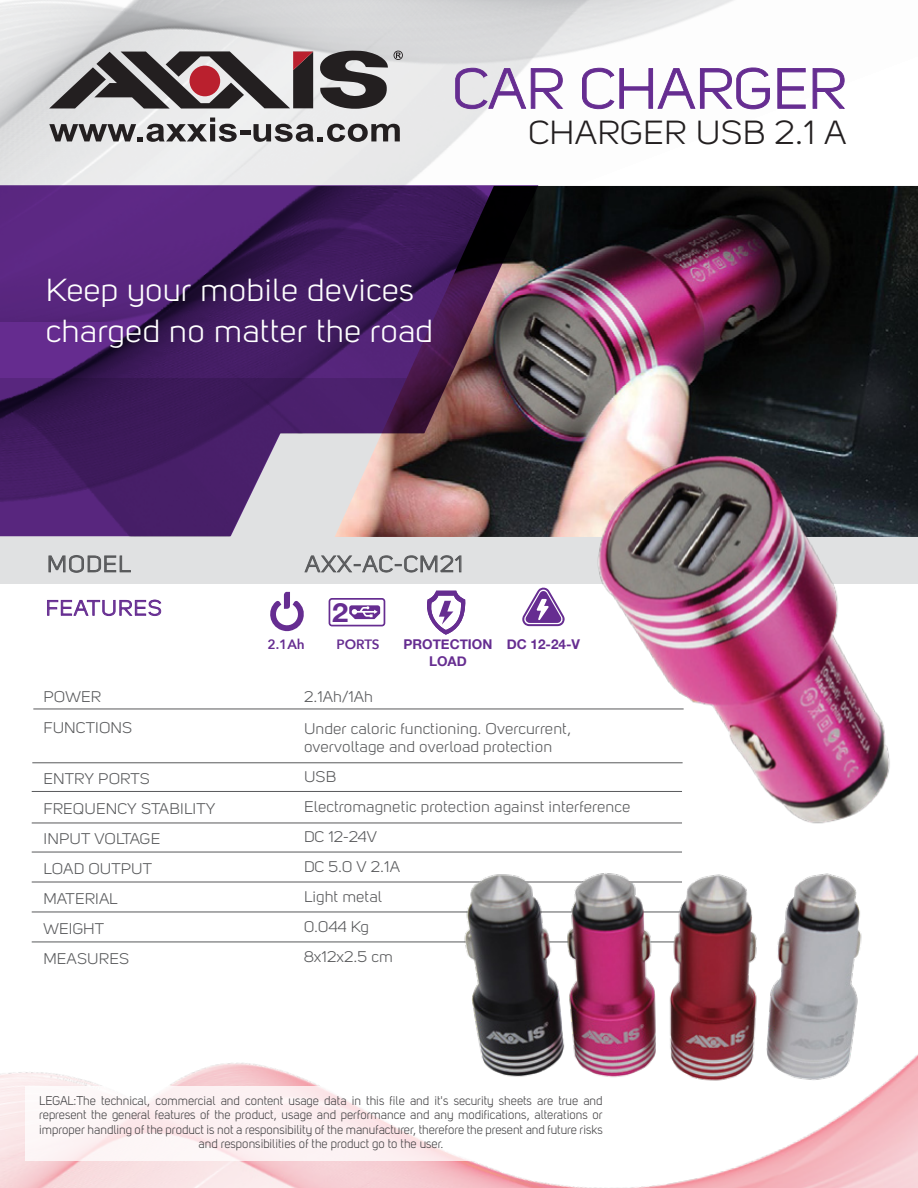
<style>
.page{position:relative;width:918px;height:1188px;background:#fff}
.page>*{position:absolute;margin:0;border:0;box-sizing:border-box;transform-origin:0 0}
.t1{font:55.95px "Kiye Sans";color:#662d91;scale:1.1 1}
.t2{font:33px "Kiye Sans";letter-spacing:.005em;color:#231f20;scale:1.1 1}
.t3{font:31.5px/40.5px "Kiye Sans";letter-spacing:.005em;color:#fff;scale:1.1 1}
.t4{font:700 26.4px "Helvetica Neue";color:#662d91;scale:1.1 1}
.t5{font:22.5px "Kiye Sans";letter-spacing:.05em;color:#58595b;scale:1.1 1}
.t6{font:21px "Kiye Sans";letter-spacing:.05em;color:#662d91;scale:1.1 1}
.t7{font:15.3px/30px "Kiye Sans";letter-spacing:.005em;color:#58595b;scale:1.1 1}
.t8{font:700 13.5px/16.2px "Helvetica Neue";color:#662d91;text-align:center}
.t9{font:600 13.5px "Avenir Next";letter-spacing:-.005em;color:#662d91}
.t10{font:12.45px/14.5px "Kiye Sans";color:#414042;text-align:center}
</style>
<div class="page">
<div style="left:0;top:378px;width:918px;height:206px;background:#e0e1e2"></div>
<img style="left:0;top:1054px;width:918px;height:133px">
<img style="left:0;top:0;width:813px;height:186px">
<svg style="left:25px;top:1086px;width:591px;height:74px;fill:#fdf6f7"></svg>
<svg style="left:47px;top:600px;width:114px;height:16px"></svg>
<svg style="left:49px;top:555px;width:82px;height:18px"></svg>
<svg style="left:305px;top:555px;width:156px;height:17px"></svg>
<svg style="left:49px;top:51px;width:339px;height:58px;background:#7e7a7b"></svg>
<svg style="left:394px;top:51px;width:9px;height:9px"></svg>
<div style="left:190px;top:66px;width:30px;height:30px;background:#ba202e;border-radius:50%"></div>
<svg style="left:49px;top:118px;width:188px;height:24px;background:#9c9a9b"></svg>
<div style="left:241px;top:130px;width:10px;height:5px;background:#231f20"></div>
<svg style="left:253px;top:124px;width:147px;height:18px;background:#878586"></svg>
<svg style="left:455px;top:68px;width:108px;height:41px"></svg>
<svg style="left:582px;top:67px;width:188px;height:42px"></svg>
<svg style="left:777px;top:68px;width:29px;height:41px"></svg>
<svg style="left:813px;top:68px;width:32px;height:41px"></svg>
<svg style="left:270px;top:592px;width:34px;height:39px"></svg>
<svg style="left:427px;top:591px;width:39px;height:44px"></svg>
<svg style="left:329px;top:598px;width:56px;height:28px"></svg>
<svg style="left:522px;top:588px;width:43px;height:38px"></svg>
<img style="left:538px;top:186px;width:380px;height:351px">
<img style="left:0;top:186px;width:538px;height:351px">
<img style="left:595px;top:452px;width:305px;height:372px">
<hr style="left:33px;top:709px;width:651px;height:1px;background:#58595b">
<hr style="left:32px;top:763px;width:651px;height:1px;background:#58595b">
<hr style="left:32px;top:791px;width:650px;height:1px;background:#58595b">
<hr style="left:32px;top:823px;width:650px;height:1px;background:#58595b">
<hr style="left:32px;top:852px;width:650px;height:1px;background:#58595b">
<hr style="left:32px;top:882px;width:650px;height:1px;background:#58595b">
<hr style="left:32px;top:912px;width:650px;height:1px;background:#58595b">
<hr style="left:32px;top:942px;width:650px;height:1px;background:#58595b">
<img style="left:456px;top:873px;width:417px;height:213px">
<h1 class="t1" style="left:453px;top:57px;width:360px">CAR CHARGER</h1>
<h2 class="t2" style="left:528px;top:114px;width:291px">CHARGER USB 2.1 A</h2>
<h3 class="t3" style="left:46px;top:270px;width:354px">Keep your mobile devices charged no matter the road</h3>
<h3 class="t5" style="left:47px;top:551px;width:77px">MODEL</h3>
<h3 class="t5" style="left:305px;top:551px;width:145px">AXX-AC-CM21</h3>
<h3 class="t6" style="left:46px;top:596px;width:107px">FEATURES</h3>
<p class="t7" style="left:43px;top:681px;width:82px;line-height:31.5px">POWER<br>FUNCTIONS</p>
<p class="t7" style="left:43px;top:764px;width:158px">ENTRY PORTS<br>FREQUENCY STABILITY<br>INPUT VOLTAGE<br>LOAD OUTPUT<br>MATERIAL<br>WEIGHT<br>MEASURES</p>
<h3 class="t4" style="left:332px;top:592px;width:16px">2</h3>
<p class="t9" style="left:337px;top:633px;width:45px">PORTS</p>
<p class="t9" style="left:268px;top:633px;width:39px">2.1Ah</p>
<p class="t8" style="left:403px;top:637px;width:90px">PROTECTION<br>LOAD</p>
<p class="t8" style="left:507px;top:637px;width:75px">DC 12-24-V</p>
<p class="t7" style="left:304px;top:681px;width:245px;line-height:31.5px">2.1Ah/1Ah<br>Under caloric functioning. Overcurrent,</p>
<p class="t7" style="left:304px;top:731px;width:298px">overvoltage and overload protection<br>USB<br>Electromagnetic protection against interference<br>DC 12-24V<br>DC 5.0 V 2.1A<br>Light metal<br>0.044 Kg<br>8x12x2.5 cm</p>
<p class="t10" style="left:39px;top:1093px;width:565px">LEGAL:The technical, commercial and content usage data in this file and it's security sheets are true and represent the general features of the product, usage and performance and any modifications, alterations or improper handling of the product is not a responsibility of the manufacturer, therefore the present and future risks and responsibilities of the product go to the user.</p>
</div>
